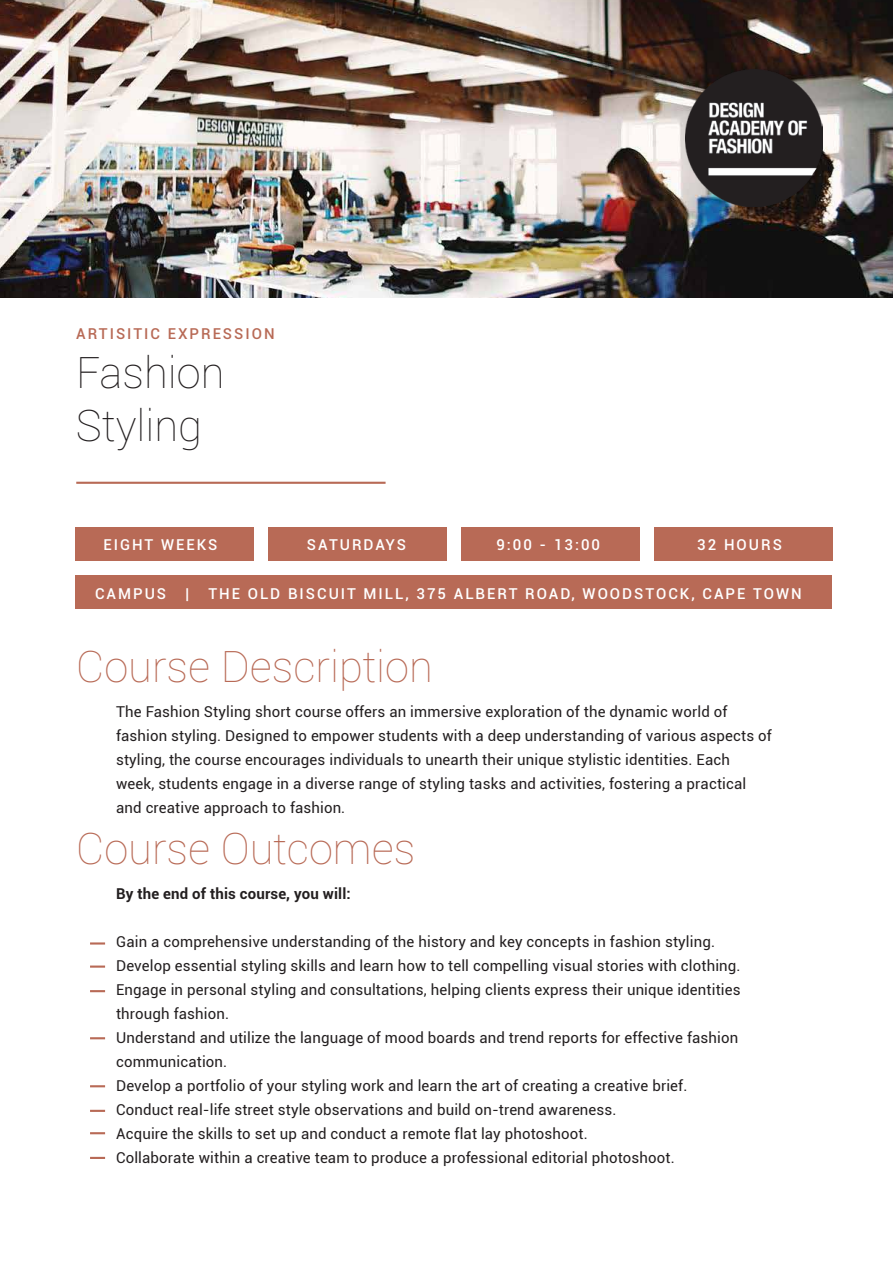
<style>
.page{position:relative;width:893px;height:1263px;background:#fff}
.page>*{position:absolute;margin:0;border:0;box-sizing:border-box;transform-origin:0 0}
.t1{font:100 43.5px "Roboto";color:#b86a56}
.t2{font:100 43.5px/53.4px "Roboto";color:#231f20}
.t3{font:15px/24px "Roboto";letter-spacing:.01em;color:#231f20}
.t4{font:500 15px "Roboto";letter-spacing:.135em;color:#fff}
.t5{font:700 15px "Roboto";letter-spacing:.01em;color:#231f20}
.t6{font:500 15px "Roboto";letter-spacing:.135em;color:#b86a56}
</style>
<div class="page">
<img style="left:0;top:0;width:893px;height:298px">
<hr style="left:76px;top:482px;width:310px;height:2px;background:#b86a56">
<svg style="left:90px;top:942px;width:15px;height:2px"></svg>
<svg style="left:90px;top:990px;width:15px;height:2px"></svg>
<hr style="left:90px;top:965px;width:15px;height:3px;background:#b86a56">
<svg style="left:90px;top:1037px;width:15px;height:2px"></svg>
<svg style="left:90px;top:1085px;width:15px;height:2px"></svg>
<svg style="left:90px;top:1110px;width:15px;height:2px"></svg>
<svg style="left:90px;top:1132px;width:15px;height:2px"></svg>
<svg style="left:90px;top:1157px;width:15px;height:2px"></svg>
<div style="left:75px;top:527px;width:178px;height:34px;background:#b86a56"></div>
<div style="left:75px;top:575px;width:757px;height:34px;background:#b86a56"></div>
<div style="left:268px;top:527px;width:178px;height:34px;background:#b86a56"></div>
<div style="left:461px;top:527px;width:178px;height:34px;background:#b86a56"></div>
<div style="left:654px;top:527px;width:178px;height:34px;background:#b86a56"></div>
<img style="left:686px;top:69px;width:137px;height:137px">
<p class="t6" style="left:76px;top:323px;width:200px">ARTISITIC EXPRESSION</p>
<h1 class="t2" style="left:76px;top:344px;width:150px">Fashion<br>Styling</h1>
<p class="t4" style="left:103px;top:534px;width:116px">EIGHT WEEKS</p>
<p class="t4" style="left:307px;top:534px;width:101px">SATURDAYS</p>
<p class="t4" style="left:95px;top:583px;width:73px">CAMPUS</p>
<p class="t4" style="left:185px;top:583px;width:5px">|</p>
<p class="t4" style="left:208px;top:583px;width:595px">THE OLD BISCUIT MILL, 375 ALBERT ROAD, WOODSTOCK, CAPE TOWN</p>
<p class="t4" style="left:496px;top:534px;width:105px">9:00 - 13:00</p>
<p class="t4" style="left:697px;top:534px;width:86px">32 HOURS</p>
<h1 class="t1" style="left:76px;top:636px;width:358px">Course Description</h1>
<p class="t3" style="left:116px;top:699px;width:657px">The Fashion Styling short course offers an immersive exploration of the dynamic world of fashion styling. Designed to empower students with a deep understanding of various aspects of styling, the course encourages individuals to unearth their unique stylistic identities. Each week, students engage in a diverse range of styling tasks and activities, fostering a practical and creative approach to fashion.</p>
<h1 class="t1" style="left:76px;top:818px;width:341px">Course Outcomes</h1>
<p class="t5" style="left:116px;top:883px;width:236px">By the end of this course, you will:</p>
<p class="t3" style="left:116px;top:929px;width:626px">Gain a comprehensive understanding of the history and key concepts in fashion styling.<br>Develop essential styling skills and learn how to tell compelling visual stories with clothing.<br>Engage in personal styling and consultations, helping clients express their unique identities through fashion.<br>Understand and utilize the language of mood boards and trend reports for effective fashion communication.<br>Develop a portfolio of your styling work and learn the art of creating a creative brief.<br>Conduct real-life street style observations and build on-trend awareness.<br>Acquire the skills to set up and conduct a remote flat lay photoshoot.<br>Collaborate within a creative team to produce a professional editorial photoshoot.</p>
</div>
